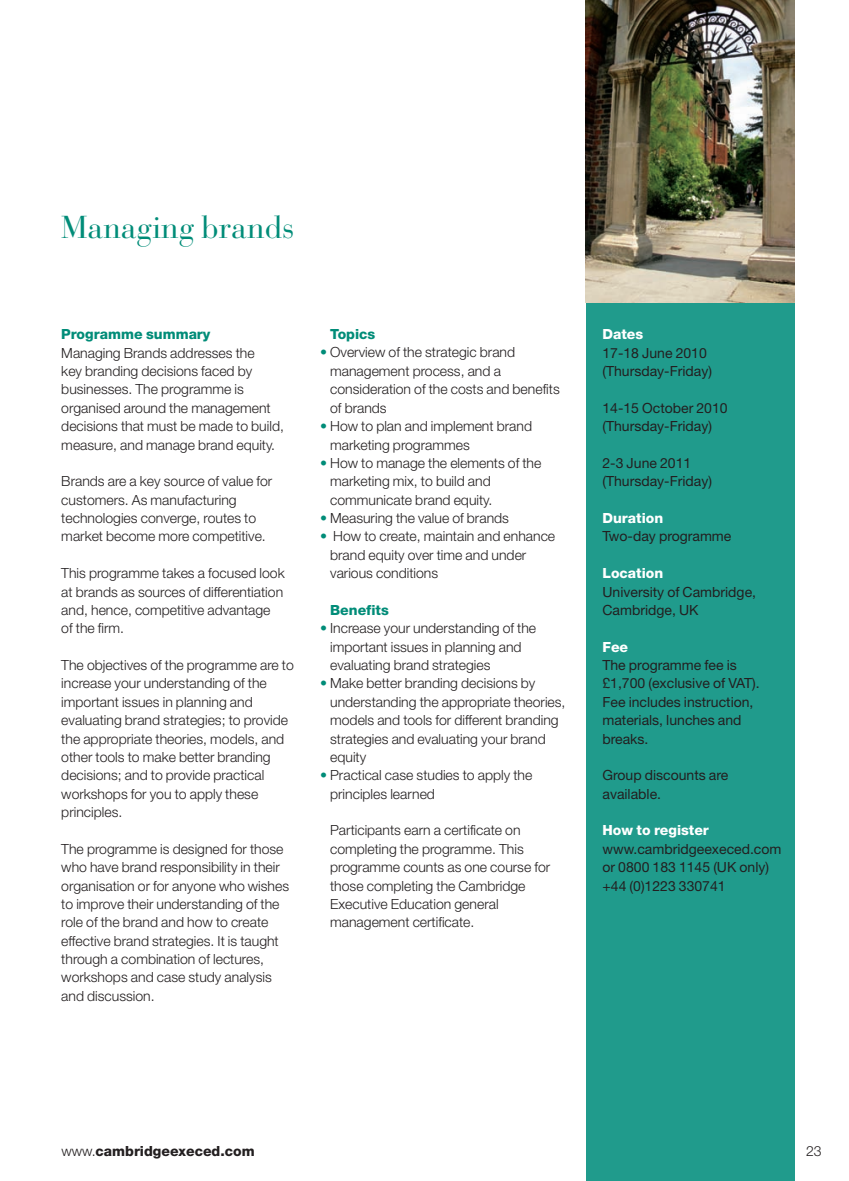
<style>
.page{position:relative;width:849px;height:1181px;background:#fff}
.page>*{position:absolute;margin:0;border:0;box-sizing:border-box;transform-origin:0 0}
.t1{font:31.5px "Bauer Bodoni";color:#008c78}
.t2{font:300 14px/18.4px "Helvetica Neue";color:#231f20}
.t3{font:14px/18.4px "Helvetica Neue";color:#231f20}
.t4{font:800 14px "Helvetica Neue";color:#231f20}
.t5{font:800 14px "Helvetica Neue";color:#008c78}
.s1{font-weight:800;color:#008c78}
.s2{color:#008c78}
.s3{font-weight:800;color:#fff}
.s4{font-weight:300}
</style>
<div class="page">
<div style="left:585px;top:303px;width:209px;height:878px;background:#209b8c"></div>
<img style="left:585px;top:0;width:209px;height:303px">
<p class="t1" style="left:61px;top:216px;width:234px">Managing brands</p>
<p class="t2" style="left:61px;top:326px;width:224px"><span class="s1">Programme summary<br></span>Managing Brands addresses the<br>key branding decisions faced by businesses. The programme is organised around the management decisions that must be made to build, measure, and manage brand equity.</p>
<p class="t2" style="left:61px;top:473px;width:212px">Brands are a key source of value for customers. As manufacturing technologies converge, routes to market become more competitive.</p>
<p class="t2" style="left:61px;top:565px;width:225px">This programme takes a focused look at brands as sources of differentiation and, hence, competitive advantage of the firm.</p>
<p class="t2" style="left:61px;top:657px;width:234px">The objectives of the programme are to increase your understanding of the important issues in planning and evaluating brand strategies; to provide the appropriate theories, models, and other tools to make better branding decisions; and to provide practical workshops for you to apply these principles.</p>
<p class="t2" style="left:61px;top:841px;width:229px">The programme is designed for those who have brand responsibility in their organisation or for anyone who wishes to improve their understanding of the role of the brand and how to create effective brand strategies. It is taught through a combination of lectures, workshops and case study analysis and discussion.</p>
<p class="t5" style="left:330px;top:329px;width:47px">Topics</p>
<p class="t2" style="left:330px;top:345px;width:231px;text-indent:-10px"><span class="s2">•</span> Overview of the strategic brand management process, and a consideration of the costs and benefits of brands</p>
<p class="t2" style="left:330px;top:418px;width:203px;text-indent:-10px"><span class="s2">•</span> How to plan and implement brand marketing programmes</p>
<p class="t2" style="left:330px;top:455px;width:213px;text-indent:-10px"><span class="s2">•</span> How to manage the elements of the marketing mix, to build and communicate brand equity.</p>
<p class="t2" style="left:320px;top:510px;width:190px"><span class="s2">•</span> Measuring the value of brands</p>
<p class="t2" style="left:330px;top:528px;width:226px;text-indent:-10px"><span class="s2">•</span> How to create, maintain and enhance brand equity over time and under various conditions</p>
<p class="t5" style="left:330px;top:605px;width:60px">Benefits</p>
<p class="t2" style="left:330px;top:620px;width:207px;text-indent:-10px"><span class="s2">•</span> Increase your understanding of the important issues in planning and evaluating brand strategies</p>
<p class="t2" style="left:330px;top:675px;width:237px;text-indent:-10px"><span class="s2">•</span> Make better branding decisions by understanding the appropriate theories, models and tools for different branding strategies and evaluating your brand equity</p>
<p class="t2" style="left:330px;top:767px;width:203px;text-indent:-10px"><span class="s2">•</span> Practical case studies to apply the principles learned</p>
<p class="t2" style="left:330px;top:822px;width:221px">Participants earn a certificate on completing the programme. This programme counts as one course for those completing the Cambridge<br>Executive Education general management certificate.</p>
<p class="t3" style="left:602px;top:326px;width:111px"><span class="s3">Dates<br></span>17-18 June 2010 (Thursday-Friday)</p>
<p class="t3" style="left:602px;top:400px;width:127px">14-15 October 2010 (Thursday-Friday)</p>
<p class="t3" style="left:602px;top:455px;width:111px">2-3 June 2011 (Thursday-Friday)</p>
<p class="t3" style="left:602px;top:510px;width:130px"><span class="s3">Duration<br></span>Two-day programme</p>
<p class="t3" style="left:602px;top:565px;width:155px"><span class="s3">Location<br></span>University of Cambridge,<br>Cambridge, UK</p>
<p class="t3" style="left:602px;top:639px;width:158px"><span class="s3">Fee<br></span>The programme fee is £1,700 (exclusive of VAT).<br>Fee includes instruction, materials, lunches and breaks.</p>
<p class="t3" style="left:602px;top:767px;width:127px">Group discounts are available.</p>
<p class="t3" style="left:602px;top:822px;width:180px"><span class="s3">How to register </span>www.cambridgeexeced.com or 0800 183 1145 (UK only) +44 (0)1223 330741</p>
<p class="t4" style="left:61px;top:1146px;width:195px"><span class="s4">www.</span>cambridgeexeced.com</p>
<p class="t2" style="left:805px;top:1143px;width:17px">23</p>
</div>
